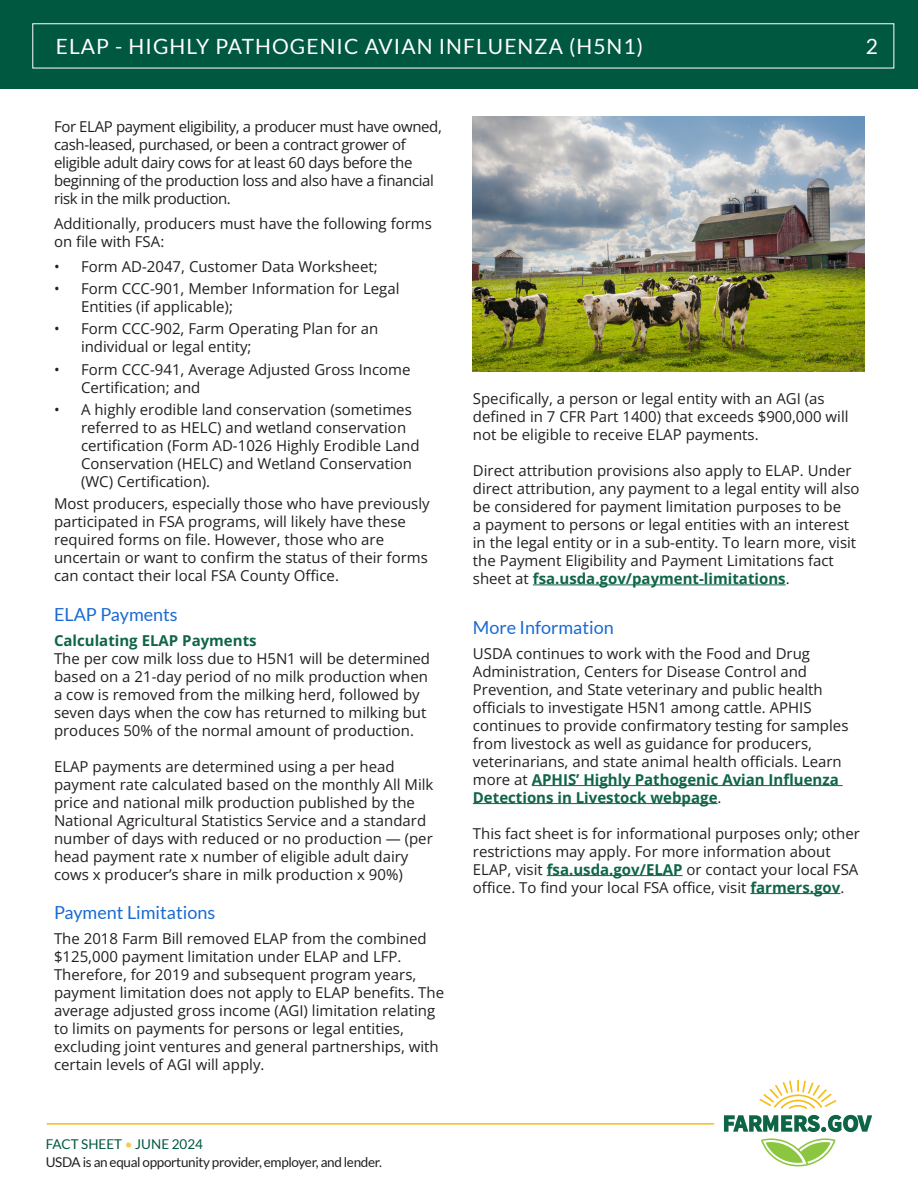
<style>
.page{position:relative;width:918px;height:1188px;background:#fff}
.page>*{position:absolute;margin:0;border:0;box-sizing:border-box;transform-origin:0 0}
.Subheader_1{font:21px "Lato";letter-spacing:.05em;color:#fff}
.Subheader_1-2{font:18px "Lato";color:#1a6ad3}
.Body_Style{font:15px/18px "Open Sans";color:#231f20}
.Body_Style-2{font:15px/18px "Open Sans";letter-spacing:-.025em;color:#231f20}
.Sub_Subheader{font:700 15px "Open Sans";color:#0f6546}
.t1{font:13.5px "Lato";letter-spacing:-.025em;color:#231f20}
.t2{font:13.5px "Lato";color:#005840}
.s1{color:#f8c94f}
.s2{font-weight:700;color:#0f6546}
</style>
<div class="page">
<div style="left:0;top:0;width:918px;height:89px;background:#005840"></div>
<img style="left:472px;top:116px;width:392px;height:256px">
<hr style="left:533px;top:585px;width:253px;height:1px;background:#0f6546">
<hr style="left:532px;top:785px;width:311px;height:1px;background:#0f6546">
<hr style="left:473px;top:803px;width:245px;height:1px;background:#0f6546">
<hr style="left:547px;top:875px;width:136px;height:1px;background:#0f6546">
<hr style="left:750px;top:893px;width:90px;height:1px;background:#0f6546">
<hr style="left:47px;top:1123px;width:667px;height:2px;background:#f6be16">
<svg style="left:761px;top:1138px;width:75px;height:28px"></svg>
<svg style="left:759px;top:1080px;width:77px;height:29px"></svg>
<svg style="left:724px;top:1115px;width:148px;height:17px"></svg>
<p class="Subheader_1" style="left:56px;top:35px;width:589px">ELAP - HIGHLY PATHOGENIC AVIAN INFLUENZA (H5N1)</p>
<p class="Subheader_1" style="left:866px;top:35px;width:14px">2</p>
<p class="Body_Style-2" style="left:54px;top:117px;width:389px">For ELAP payment eligibility, a producer must have owned, cash-leased, purchased, or been a contract grower of eligible adult dairy cows for at least 60 days before the beginning of the production loss and also have a financial risk in the milk production.</p>
<p class="Body_Style" style="left:54px;top:214px;width:379px">Additionally, producers must have the following forms on file with FSA:</p>
<p class="Body_Style" style="left:54px;top:257px;width:325px">• Form AD-2047, Customer Data Worksheet;</p>
<p class="Body_Style" style="left:81px;top:279px;width:320px;text-indent:-27px">• Form CCC-901, Member Information for Legal<br>Entities (if applicable);</p>
<p class="Body_Style" style="left:81px;top:319px;width:299px;text-indent:-27px">• Form CCC-902, Farm Operating Plan for an individual or legal entity;</p>
<p class="Body_Style" style="left:81px;top:360px;width:331px;text-indent:-27px">• Form CCC-941, Average Adjusted Gross Income<br>Certification; and</p>
<p class="Body_Style" style="left:81px;top:400px;width:340px;text-indent:-27px">• A highly erodible land conservation (sometimes referred to as HELC) and wetland conservation certification (Form AD-1026 Highly Erodible Land Conservation (HELC) and Wetland Conservation (WC) Certification).</p>
<p class="Body_Style" style="left:54px;top:494px;width:377px">Most producers, especially those who have previously participated in FSA programs, will likely have these required forms on file. However, those who are uncertain or want to confirm the status of their forms can contact their local FSA County Office.</p>
<p class="Subheader_1-2" style="left:54px;top:604px;width:125px">ELAP Payments</p>
<p class="Sub_Subheader" style="left:54px;top:630px;width:204px">Calculating ELAP Payments</p>
<p class="Body_Style" style="left:54px;top:649px;width:378px">The per cow milk loss due to H5N1 will be determined based on a 21-day period of no milk production when a cow is removed from the milking herd, followed by seven days when the cow has returned to milking but produces 50% of the normal amount of production.</p>
<p class="Body_Style" style="left:54px;top:757px;width:381px">ELAP payments are determined using a per head payment rate calculated based on the monthly All Milk price and national milk production published by the National Agricultural Statistics Service and a standard number of days with reduced or no production — (per head payment rate x number of eligible adult dairy cows x producer’s share in milk production x 90%)</p>
<p class="Subheader_1-2" style="left:54px;top:903px;width:163px">Payment Limitations</p>
<p class="Body_Style" style="left:54px;top:929px;width:392px">The 2018 Farm Bill removed ELAP from the combined $125,000 payment limitation under ELAP and LFP.<br>Therefore, for 2019 and subsequent program years, payment limitation does not apply to ELAP benefits. The average adjusted gross income (AGI) limitation relating to limits on payments for persons or legal entities, excluding joint ventures and general partnerships, with certain levels of AGI will apply.</p>
<p class="t2" style="left:46px;top:1137px;width:159px">FACT SHEET <span class="s1">•</span> JUNE 2024</p>
<p class="t1" style="left:46px;top:1155px;width:338px">USDA is an equal opportunity provider, employer, and lender.</p>
<p class="Body_Style" style="left:473px;top:389px;width:377px">Specifically, a person or legal entity with an AGI (as defined in 7 CFR Part 1400) that exceeds $900,000 will not be eligible to receive ELAP payments.</p>
<p class="Body_Style" style="left:473px;top:461px;width:388px">Direct attribution provisions also apply to ELAP. Under direct attribution, any payment to a legal entity will also be considered for payment limitation purposes to be<br>a payment to persons or legal entities with an interest in the legal entity or in a sub-entity. To learn more, visit the Payment Eligibility and Payment Limitations fact sheet at <span class="s2">fsa.usda.gov/payment-limitations</span>.</p>
<p class="Subheader_1-2" style="left:473px;top:618px;width:142px">More Information</p>
<p class="Body_Style" style="left:473px;top:644px;width:377px">USDA continues to work with the Food and Drug Administration, Centers for Disease Control and Prevention, and State veterinary and public health officials to investigate H5N1 among cattle. APHIS continues to provide confirmatory testing for samples from livestock as well as guidance for producers, veterinarians, and state animal health officials. Learn more at <span class="s2">APHIS’ Highly Pathogenic Avian Influenza Detections in Livestock webpage</span>.</p>
<p class="Body_Style" style="left:473px;top:824px;width:389px">This fact sheet is for informational purposes only; other restrictions may apply. For more information about ELAP, visit <span class="s2">fsa.usda.gov/ELAP</span> or contact your local FSA office. To find your local FSA office, visit <span class="s2">farmers.gov</span>.</p>
</div>
